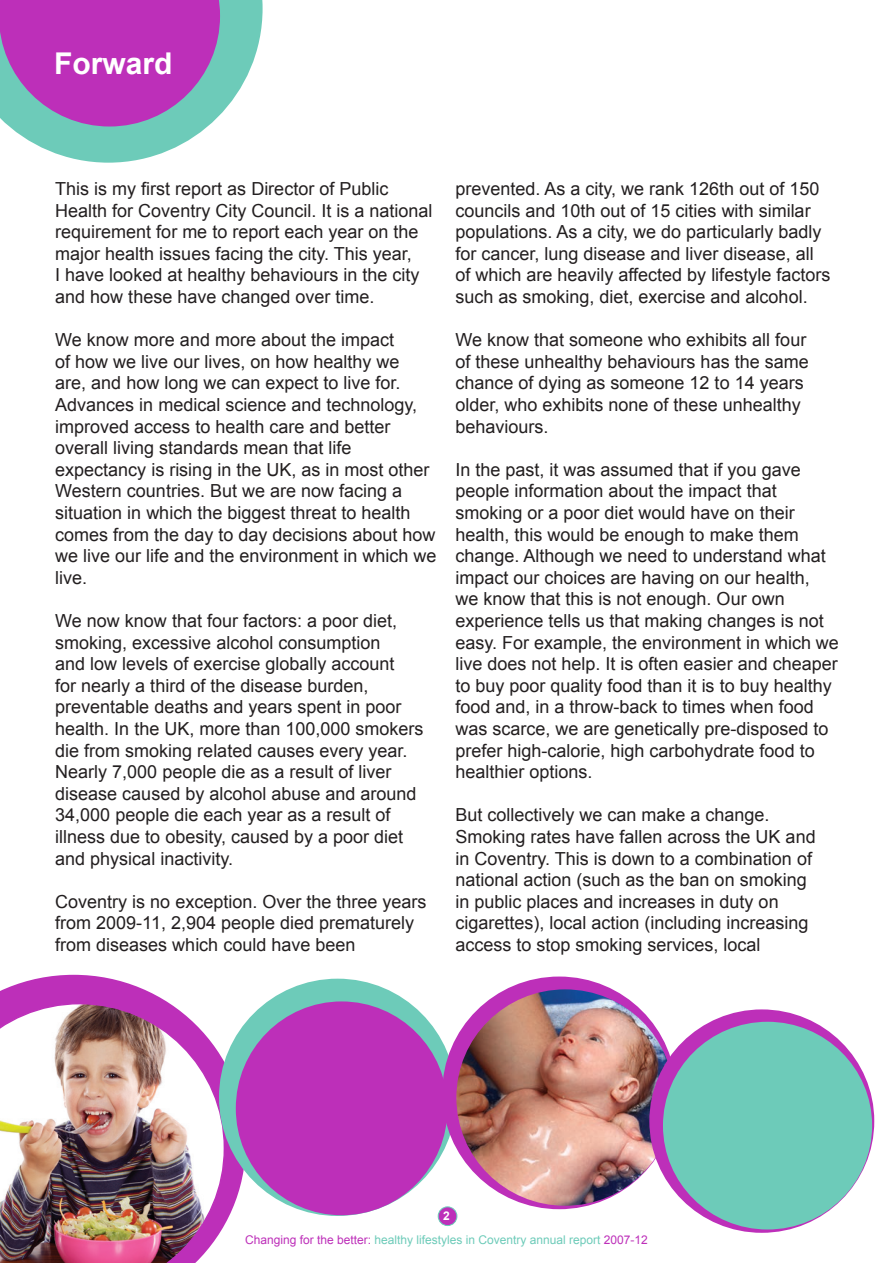
<style>
.page{position:relative;width:893px;height:1263px;background:#fff}
.page>*{position:absolute;margin:0;border:0;box-sizing:border-box;transform-origin:0 0}
.t1{font:700 30px "Arial";color:#fff}
.t2{font:18px/21.6px "Arial";color:#231f20}
.t3{font:12px "Arial";color:#6dcbb9}
.t4{font:700 12px "Arial";color:#fff}
.s1{color:#bd2fb9}
</style>
<div class="page">
<div style="left:438px;top:1207px;width:19px;height:18px;background:#bd2fb9;border-radius:50%"></div>
<div style="left:438px;top:1206px;width:19px;height:20px;border:1px solid #6dcbb9;border-radius:50%"></div>
<svg style="left:0;top:0;width:263px;height:163px"></svg>
<svg style="left:0;top:975px;width:246px;height:249px"></svg>
<img style="left:0;top:1003px;width:225px;height:260px">
<div style="left:219px;top:979px;width:237px;height:237px;background:#6dcbb9;border-radius:50%"></div>
<div style="left:236px;top:1001px;width:211px;height:214px;background:#bd2fb9;border-radius:50%"></div>
<div style="left:442px;top:976px;width:234px;height:233px;background:#bd2fb9;border-radius:50%"></div>
<img style="left:456px;top:989px;width:216px;height:217px">
<div style="left:649px;top:1009px;width:225px;height:224px;background:#bd2fb9;border-radius:50%"></div>
<div style="left:663px;top:1022px;width:209px;height:207px;background:#6dcbb9;border-radius:50%"></div>
<p class="t1" style="left:54px;top:47px;width:120px">Forward</p>
<p class="t2" style="left:55px;top:178px;width:379px">This is my first report as Director of Public Health for Coventry City Council. It is a national requirement for me to report each year on the major health issues facing the city. This year,<br>I have looked at healthy behaviours in the city and how these have changed over time.</p>
<p class="t2" style="left:55px;top:329px;width:383px">We know more and more about the impact<br>of how we live our lives, on how healthy we<br>are, and how long we can expect to live for.<br>Advances in medical science and technology, improved access to health care and better overall living standards mean that life expectancy is rising in the UK, as in most other Western countries. But we are now facing a situation in which the biggest threat to health comes from the day to day decisions about how we live our life and the environment in which we live.</p>
<p class="t2" style="left:55px;top:610px;width:370px">We now know that four factors: a poor diet, smoking, excessive alcohol consumption<br>and low levels of exercise globally account<br>for nearly a third of the disease burden, preventable deaths and years spent in poor health. In the UK, more than 100,000 smokers die from smoking related causes every year.<br>Nearly 7,000 people die as a result of liver disease caused by alcohol abuse and around 34,000 people die each year as a result of illness due to obesity, caused by a poor diet and physical inactivity.</p>
<p class="t2" style="left:55px;top:891px;width:373px">Coventry is no exception. Over the three years from 2009-11, 2,904 people died prematurely from diseases which could have been</p>
<p class="t2" style="left:455px;top:178px;width:376px">prevented. As a city, we rank 126th out of 150 councils and 10th out of 15 cities with similar populations. As a city, we do particularly badly for cancer, lung disease and liver disease, all of which are heavily affected by lifestyle factors such as smoking, diet, exercise and alcohol.</p>
<p class="t2" style="left:455px;top:329px;width:355px">We know that someone who exhibits all four of these unhealthy behaviours has the same chance of dying as someone 12 to 14 years older, who exhibits none of these unhealthy behaviours.</p>
<p class="t2" style="left:455px;top:459px;width:385px">In the past, it was assumed that if you gave people information about the impact that smoking or a poor diet would have on their health, this would be enough to make them change. Although we need to understand what impact our choices are having on our health,<br>we know that this is not enough. Our own experience tells us that making changes is not easy. For example, the environment in which we live does not help. It is often easier and cheaper to buy poor quality food than it is to buy healthy food and, in a throw-back to times when food was scarce, we are genetically pre-disposed to prefer high-calorie, high carbohydrate food to healthier options.</p>
<p class="t2" style="left:455px;top:804px;width:362px">But collectively we can make a change.<br>Smoking rates have fallen across the UK and in Coventry. This is down to a combination of national action (such as the ban on smoking in public places and increases in duty on cigarettes), local action (including increasing access to stop smoking services, local</p>
<p class="t4" style="left:443px;top:1209px;width:8px">2</p>
<p class="t3" style="left:245px;top:1232px;width:404px"><span class="s1">Changing for the better:</span> healthy lifestyles in Coventry annual report <span class="s1">2007-12</span></p>
</div>
